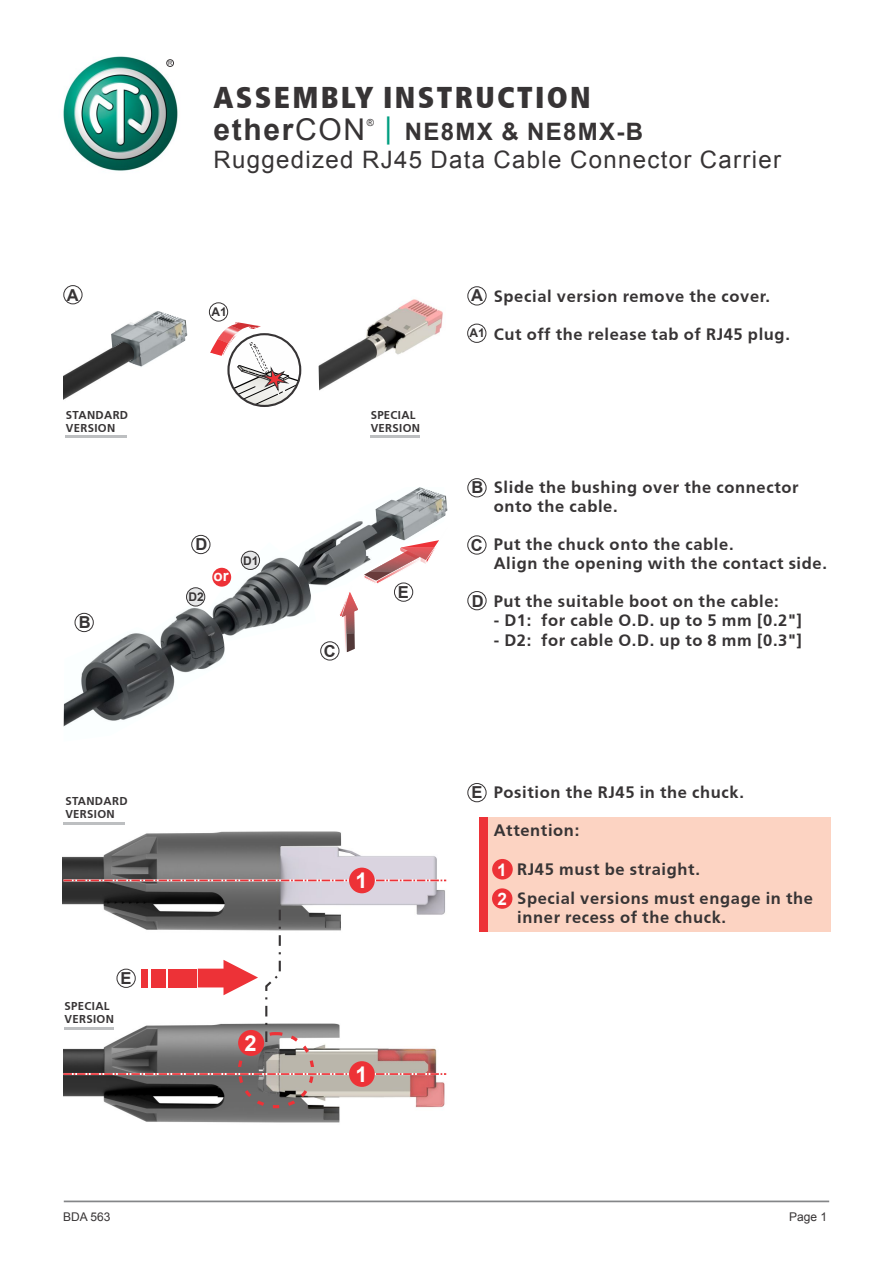
<style>
.page{position:relative;width:893px;height:1263px;background:#fff}
.page>*{position:absolute;margin:0;border:0;box-sizing:border-box;transform-origin:0 0}
.t1{font:900 condensed 30px "Frutiger";letter-spacing:.08em;color:#373435}
.t2{font:24px/28px "Arial";letter-spacing:.055em;color:#373435}
.t3{font:700 21.9px "Arial";color:#fefefe}
.t4{font:700 21.6px "Arial";color:#fefefe}
.t5{font:700 17.25px "Arial";color:#fefefe}
.t6{font:700 17.1px "Arial";color:#fefefe}
.t7{font:700 16.5px/19px "Frutiger";letter-spacing:.04em;color:#373435}
.t8{font:700 16.5px "Arial";color:#373435}
.t9{font:700 15.15px "Arial";color:#fefefe}
.t10{font:12px "Arial";color:#373435}
.t11{font:700 12px "Arial";color:#373435}
.t12{font:700 11.4px/13.2px "Frutiger";letter-spacing:.03em;color:#373435}
.t13{font:9.75px "Arial";color:#373435}
.t14{font:5.7px "Arial";color:#373435}
.s1{font-weight:700;font-size:30px}
.s2{font-size:30px}
.s3{font-size:30px;color:#009e80}
.s4{font-weight:700}
</style>
<div class="page">
<img style="left:316px;top:521px;width:42px;height:65px">
<img style="left:358px;top:521px;width:17px;height:16px">
<img style="left:206px;top:542px;width:110px;height:94px">
<img style="left:168px;top:604px;width:58px;height:69px">
<img style="left:64px;top:627px;width:114px;height:100px">
<img style="left:63px;top:831px;width:384px;height:100px">
<img style="left:63px;top:1023px;width:384px;height:100px">
<img style="left:318px;top:299px;width:125px;height:92px">
<div style="left:479px;top:817px;width:352px;height:115px;background:#fcd3c2"></div>
<div style="left:479px;top:817px;width:9px;height:115px;background:#ed3237"></div>
<div style="left:467px;top:286px;width:19px;height:19px;border:1px solid #373435;border-radius:50%"></div>
<div style="left:467px;top:478px;width:19px;height:19px;border:1px solid #373435;border-radius:50%"></div>
<svg style="left:264px;top:907px;width:18px;height:138px"></svg>
<img style="left:63px;top:56px;width:115px;height:115px">
<div style="left:166px;top:59px;width:8px;height:8px;border:1px solid #373435;border-radius:50%"></div>
<div style="left:467px;top:535px;width:19px;height:19px;border:1px solid #373435;border-radius:50%"></div>
<div style="left:63px;top:285px;width:19px;height:19px;border:1px solid #373435;border-radius:50%"></div>
<div style="left:467px;top:591px;width:19px;height:19px;border:1px solid #373435;border-radius:50%"></div>
<hr style="left:64px;top:1200px;width:765px;height:2px;background:#848688">
<div style="left:467px;top:783px;width:19px;height:19px;border:1px solid #373435;border-radius:50%"></div>
<div style="left:168px;top:969px;width:28px;height:18px;background:#ed3237"></div>
<svg style="left:198px;top:960px;width:60px;height:35px"></svg>
<div style="left:142px;top:969px;width:6px;height:18px;background:#ed3237"></div>
<div style="left:151px;top:969px;width:15px;height:18px;background:#ed3237"></div>
<div style="left:492px;top:859px;width:21px;height:20px;background:#ed3237;border-radius:50%"></div>
<div style="left:492px;top:888px;width:20px;height:21px;background:#ed3237;border-radius:50%"></div>
<svg style="left:210px;top:322px;width:90px;height:84px"></svg>
<div style="left:209px;top:302px;width:19px;height:19px;border:1px solid #373435;border-radius:50%"></div>
<svg style="left:63px;top:1073px;width:383px;height:2px"></svg>
<div style="left:238px;top:1032px;width:76px;height:76px;border:3px dashed #ed3237;border-radius:50%"></div>
<svg style="left:63px;top:879px;width:383px;height:2px"></svg>
<div style="left:349px;top:868px;width:26px;height:25px;background:#ed3237;border-radius:50%"></div>
<div style="left:238px;top:1030px;width:26px;height:26px;background:#ed3237;border-radius:50%"></div>
<div style="left:349px;top:1061px;width:26px;height:26px;background:#ed3237;border-radius:50%"></div>
<div style="left:117px;top:969px;width:19px;height:19px;border:1px solid #373435;border-radius:50%"></div>
<div style="left:467px;top:324px;width:19px;height:19px;border:1px solid #373435;border-radius:50%"></div>
<div style="left:75px;top:613px;width:19px;height:19px;border:1px solid #373435;border-radius:50%"></div>
<div style="left:320px;top:641px;width:19px;height:19px;border:1px solid #373435;border-radius:50%"></div>
<div style="left:191px;top:535px;width:19px;height:19px;border:1px solid #373435;border-radius:50%"></div>
<svg style="left:339px;top:537px;width:100px;height:116px"></svg>
<div style="left:394px;top:583px;width:19px;height:19px;border:1px solid #373435;border-radius:50%"></div>
<div style="left:241px;top:551px;width:19px;height:19px;background:#e6e7e8;border:1px solid #373435;border-radius:50%"></div>
<div style="left:186px;top:587px;width:19px;height:19px;background:#e6e7e8;border:1px solid #373435;border-radius:50%"></div>
<div style="left:212px;top:568px;width:19px;height:19px;background:#ed3237;border-radius:50%"></div>
<img style="left:64px;top:333px;width:124px;height:67px">
<img style="left:111px;top:311px;width:76px;height:57px">
<img style="left:375px;top:487px;width:73px;height:54px">
<hr style="left:65px;top:436px;width:62px;height:2px;background:#bdbfc1">
<hr style="left:370px;top:436px;width:50px;height:2px;background:#bdbfc1">
<hr style="left:64px;top:822px;width:61px;height:3px;background:#bdbfc1">
<hr style="left:64px;top:1028px;width:50px;height:2px;background:#bdbfc1">
<p class="t14" style="left:168px;top:61px;width:6px">R</p>
<h1 class="t1" style="left:214px;top:85px;width:379px">ASSEMBLY INSTRUCTION</h1>
<p class="t13" style="left:367px;top:119px;width:9px">®</p>
<h2 class="t2" style="left:214px;top:120px;width:569px"><span class="s1">ether</span><span class="s2">CON</span> <span class="s3">|</span> <span class="s4">NE8MX &amp; NE8MX-B<br></span>Ruggedized RJ45 Data Cable Connector Carrier</h2>
<p class="t8" style="left:67px;top:288px;width:13px">A</p>
<p class="t12" style="left:66px;top:409px;width:64px">STANDARD<br>VERSION</p>
<p class="t8" style="left:79px;top:616px;width:13px">B</p>
<p class="t11" style="left:211px;top:307px;width:17px">A1</p>
<p class="t8" style="left:196px;top:538px;width:13px">D</p>
<p class="t11" style="left:188px;top:592px;width:17px">D2</p>
<p class="t9" style="left:213px;top:570px;width:17px">or</p>
<p class="t11" style="left:243px;top:556px;width:17px">D1</p>
<p class="t12" style="left:371px;top:409px;width:51px">SPECIAL<br>VERSION</p>
<p class="t8" style="left:324px;top:645px;width:13px">C</p>
<p class="t8" style="left:398px;top:586px;width:13px">E</p>
<p class="t8" style="left:471px;top:289px;width:13px">A</p>
<p class="t11" style="left:470px;top:329px;width:17px">A1</p>
<p class="t7" style="left:494px;top:288px;width:278px">Special version remove the cover.</p>
<p class="t7" style="left:494px;top:326px;width:298px">Cut off the release tab of RJ45 plug.</p>
<p class="t8" style="left:472px;top:481px;width:13px">B</p>
<p class="t8" style="left:471px;top:539px;width:13px">C</p>
<p class="t8" style="left:472px;top:594px;width:13px">D</p>
<p class="t7" style="left:494px;top:479px;width:306px">Slide the bushing over the connector onto the cable.</p>
<p class="t7" style="left:494px;top:536px;width:335px">Put the chuck onto the cable.<br>Align the opening with the contact side.</p>
<p class="t7" style="left:494px;top:593px;width:287px">Put the suitable boot on the cable:</p>
<p class="t7" style="left:494px;top:612px;width:310px">- D1: for cable O.D. up to 5 mm [0.2"]</p>
<p class="t7" style="left:494px;top:631px;width:310px">- D2: for cable O.D. up to 8 mm [0.3"]</p>
<p class="t12" style="left:65px;top:795px;width:64px">STANDARD<br>VERSION</p>
<p class="t12" style="left:65px;top:1000px;width:51px">SPECIAL<br>VERSION</p>
<p class="t8" style="left:121px;top:972px;width:13px">E</p>
<h3 class="t3" style="left:245px;top:1035px;width:14px">2</h3>
<h3 class="t4" style="left:355px;top:873px;width:14px">1</h3>
<h3 class="t4" style="left:355px;top:1066px;width:14px">1</h3>
<p class="t8" style="left:471px;top:786px;width:13px">E</p>
<p class="t7" style="left:494px;top:784px;width:252px">Position the RJ45 in the chuck.</p>
<p class="t7" style="left:494px;top:822px;width:87px">Attention:</p>
<p class="t7" style="left:517px;top:855px;width:297px;line-height:29.5px">RJ45 must be straight.<br>Special versions must engage in the</p>
<p class="t7" style="left:517px;top:909px;width:210px">inner recess of the chuck.</p>
<p class="t5" style="left:497px;top:863px;width:11px">1</p>
<p class="t6" style="left:497px;top:892px;width:11px">2</p>
<p class="t10" style="left:63px;top:1212px;width:49px">BDA 563</p>
<p class="t10" style="left:789px;top:1212px;width:40px">Page 1</p>
</div>
